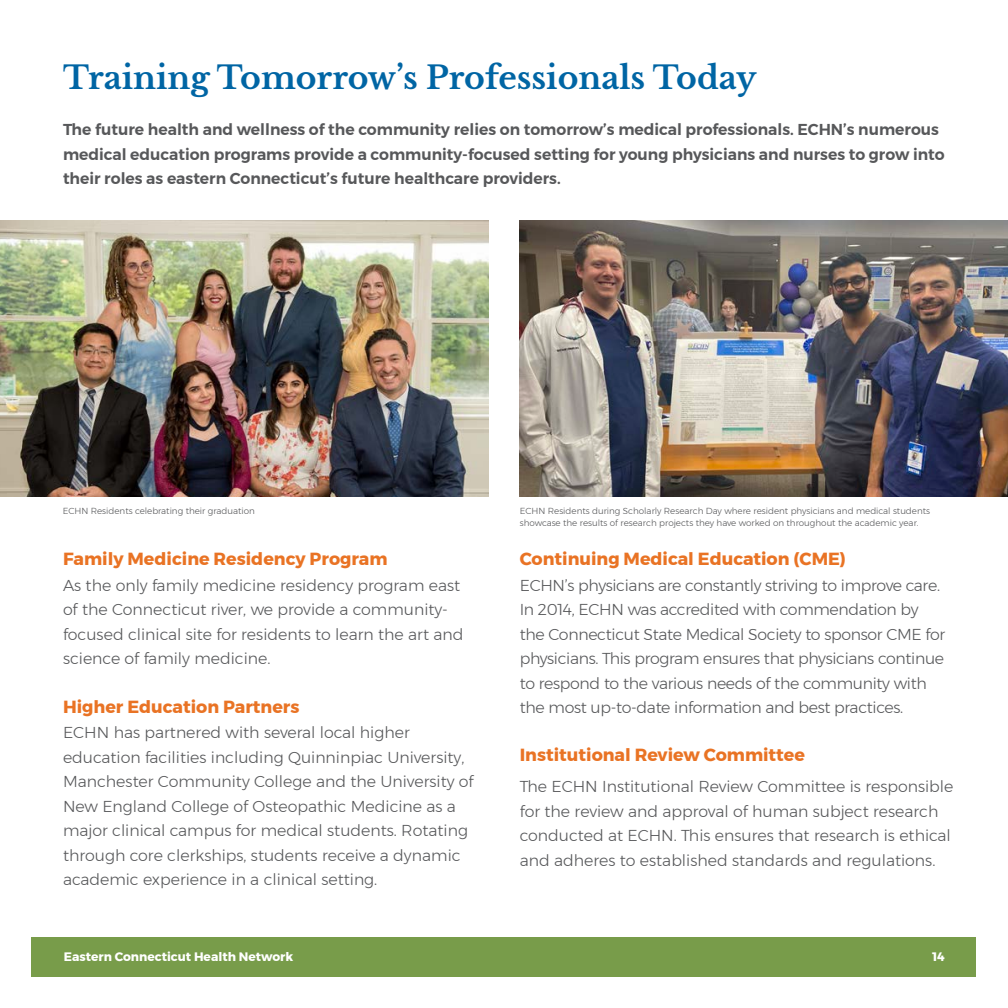
<style>
.page{position:relative;width:1008px;height:1008px;background:#fff}
.page>*{position:absolute;margin:0;border:0;box-sizing:border-box;transform-origin:0 0}
.t1{font:700 31.5px "Libre Baskerville";color:#0065a4}
.t2{font:700 17.5px "Montserrat";color:#e97324}
.t3{font:300 15.75px/24.5px "Montserrat";color:#57585a}
.t4{font:300 15.75px/24.5px "Montserrat";letter-spacing:-.02em;color:#57585a}
.t5{font:600 15.75px/24.5px "Montserrat";color:#57585a}
.t6{font:700 12.25px "Montserrat";color:#fff}
.t7{font:300 8.75px/12.2px "Montserrat";color:#57585a}
</style>
<div class="page">
<img style="left:0;top:221px;width:488px;height:275px">
<img style="left:520px;top:221px;width:488px;height:275px">
<div style="left:32px;top:937px;width:944px;height:40px;background:#789c4a"></div>
<p class="t1" style="left:63px;top:58px;width:695px">Training Tomorrow’s Professionals Today</p>
<p class="t5" style="left:63px;top:117px;width:883px">The future health and wellness of the community relies on tomorrow’s medical professionals. ECHN’s numerous medical education programs provide a community-focused setting for young physicians and nurses to grow into their roles as eastern Connecticut’s future healthcare providers.</p>
<p class="t7" style="left:63px;top:505px;width:194px">ECHN Residents celebrating their graduation</p>
<p class="t7" style="left:520px;top:505px;width:412px">ECHN Residents during Scholarly Research Day where resident physicians and medical students showcase the results of research projects they have worked on throughout the academic year.</p>
<p class="t2" style="left:63px;top:545px;width:326px">Family Medicine Residency Program</p>
<p class="t3" style="left:63px;top:573px;width:402px">As the only family medicine residency program east of the Connecticut river, we provide a community&shy;focused clinical site for residents to learn the art and science of family medicine.</p>
<p class="t2" style="left:63px;top:692px;width:238px">Higher Education Partners</p>
<p class="t3" style="left:63px;top:720px;width:412px">ECHN has partnered with several local higher education facilities including Quinninpiac University, Manchester Community College and the University of New England College of Osteopathic Medicine as a major clinical campus for medical students. Rotating through core clerkships, students receive a dynamic academic experience in a clinical setting.</p>
<p class="t2" style="left:520px;top:545px;width:328px">Continuing Medical Education (CME)</p>
<p class="t4" style="left:520px;top:573px;width:427px">ECHN’s physicians are constantly striving to improve care.<br>In 2014, ECHN was accredited with commendation by the Connecticut State Medical Society to sponsor CME for physicians. This program ensures that physicians continue to respond to the various needs of the community with the most up-to-date information and best practices.</p>
<p class="t2" style="left:520px;top:741px;width:287px">Institutional Review Committee</p>
<p class="t3" style="left:520px;top:774px;width:435px">The ECHN Institutional Review Committee is responsible for the review and approval of human subject research conducted at ECHN. This ensures that research is ethical and adheres to established standards and regulations.</p>
<p class="t6" style="left:64px;top:947px;width:231px">Eastern Connecticut Health Network</p>
<p class="t6" style="left:933px;top:947px;width:14px">14</p>
</div>
